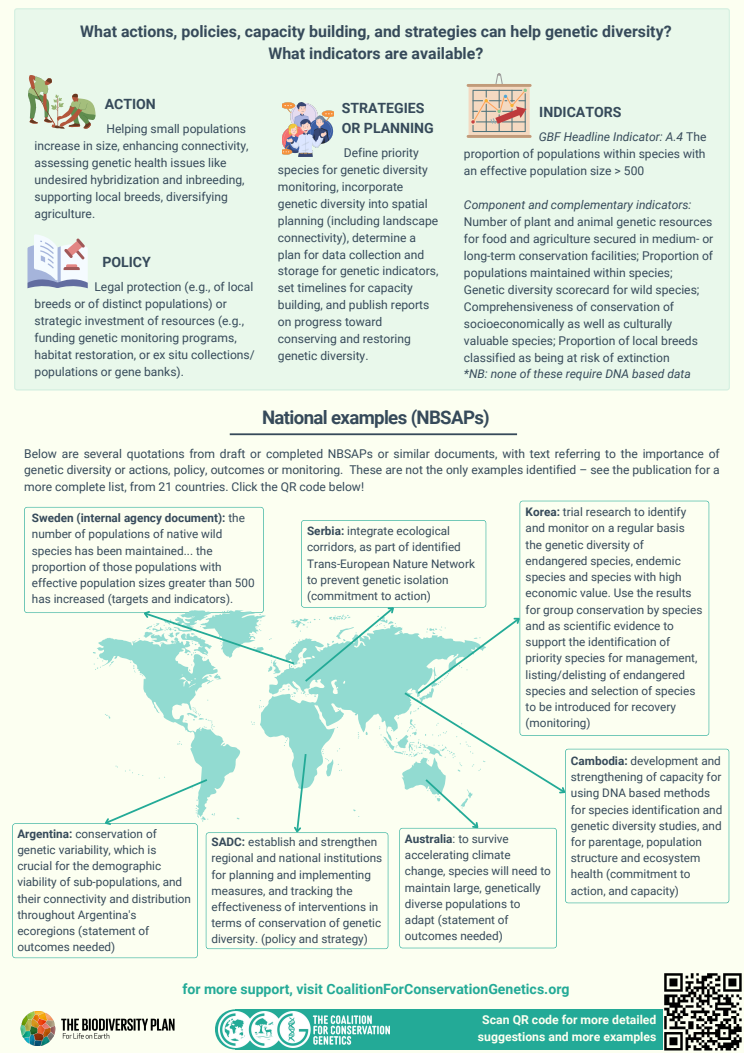
<style>
.page{position:relative;width:744px;height:1053px;background:#fff}
.page>*{position:absolute;margin:0;border:0;box-sizing:border-box;transform-origin:0 0}
.t1{font:700 18.64px "Roboto";letter-spacing:-.035em;color:#364a5a}
.t2{font:700 15.92px/22.2px "Roboto";color:#364a5a;text-align:center}
.t3{font:700 14.12px "Roboto";color:#23aa97}
.t4{font:700 14.12px/19.8px "Roboto";color:#364a5a}
.t5{font:700 12.24px/17px "Roboto";color:#fcfff1;text-align:center}
.t6{font:12.12px/17px "Roboto";color:#364a5a}
.t7{font:italic 12.12px "Roboto";color:#364a5a}
.t8{font:12.08px/16.6px "Roboto";color:#364a5a;text-align:justify}
.t9{font:11.76px/16.2px "Roboto";color:#364a5a}
.s1{font-style:italic}
.s2{font-weight:700}
</style>
<div class="page">
<div style="left:0;top:0;width:744px;height:1052px;background:#fcfff1"></div>
<div style="left:14px;top:8px;width:716px;height:382px;background:#e9f8eb"></div>
<svg style="left:520px;top:500px;width:189px;height:7px"></svg>
<hr style="left:230px;top:433px;width:287px;height:2px;background:#364a5a">
<svg style="left:12px;top:507px;width:717px;height:451px"></svg>
<svg style="left:27px;top:75px;width:69px;height:54px;background:#c5caaf"></svg>
<svg style="left:27px;top:234px;width:61px;height:54px"></svg>
<img style="left:283px;top:103px;width:51px;height:54px">
<svg style="left:467px;top:73px;width:65px;height:65px;background:#dac6b3"></svg>
<div style="left:235px;top:1009px;width:427px;height:40px;background:#23aa97"></div>
<img style="left:662px;top:973px;width:80px;height:78px">
<img style="left:20px;top:1011px;width:155px;height:35px">
<svg style="left:215px;top:1009px;width:40px;height:40px"></svg>
<img style="left:219px;top:1011px;width:170px;height:35px">
<p class="t2" style="left:80px;top:21px;width:593px">What actions, policies, capacity building, and strategies can help genetic diversity?<br>What indicators are available?</p>
<p class="t4" style="left:105px;top:94px;width:53px">ACTION</p>
<h1 class="t6" style="left:35px;top:121px;width:215px;text-indent:72px">Helping small populations increase in size, enhancing connectivity, assessing genetic health issues like undesired hybridization and inbreeding, supporting local breeds, diversifying agriculture.</h1>
<h3 class="t4" style="left:102px;top:252px;width:50px">POLICY</h3>
<p class="t6" style="left:35px;top:278px;width:222px;text-indent:60px">Legal protection (e.g., of local breeds or of distinct populations) or strategic investment of resources (e.g., funding genetic monitoring programs, habitat restoration, or ex situ collections/ populations or gene banks).</p>
<p class="t4" style="left:342px;top:98px;width:94px">STRATEGIES<br>OR PLANNING</p>
<p class="t4" style="left:539px;top:102px;width:84px">INDICATORS</p>
<p class="t6" style="left:278px;top:144px;width:162px;text-indent:66px">Define priority species for genetic diversity monitoring, incorporate genetic diversity into spatial planning (including landscape connectivity), determine a plan for data collection and storage for genetic indicators, set timelines for capacity building, and publish reports on progress toward conserving and restoring genetic diversity.</p>
<p class="t6" style="left:464px;top:128px;width:244px;text-align:justify;text-indent:75px"><span class="s1">GBF Headline Indicator: A.4</span> The proportion of populations within species with an effective population size &gt; 500</p>
<p class="t6" style="left:464px;top:196px;width:251px"><span class="s1">Component and complementary indicators:<br></span>Number of plant and animal genetic resources for food and agriculture secured in medium- or long-term conservation facilities; Proportion of populations maintained within species; Genetic diversity scorecard for wild species; Comprehensiveness of conservation of socioeconomically as well as culturally valuable species; Proportion of local breeds classified as being at risk of extinction</p>
<p class="t7" style="left:464px;top:367px;width:228px">*NB: none of these require DNA based data</p>
<p class="t1" style="left:262px;top:406px;width:229px">National examples (NBSAPs)</p>
<h3 class="t8" style="left:24px;top:445px;width:697px">Below are several quotations from draft or completed NBSAPs or similar documents, with text referring to the importance of genetic diversity or actions, policy, outcomes or monitoring. These are not the only examples identified – see the publication for a more complete list, from 21 countries. Click the QR code below!</h3>
<p class="t9" style="left:526px;top:504px;width:178px"><span class="s2">Korea:</span> trial research to identify and monitor on a regular basis the genetic diversity of endangered species, endemic species and species with high economic value. Use the results for group conservation by species and as scientific evidence to support the identification of priority species for management, listing/delisting of endangered species and selection of species to be introduced for recovery (monitoring)</p>
<p class="t9" style="left:571px;top:752px;width:153px"><span class="s2">Cambodia:</span> development and strengthening of capacity for using DNA based methods for species identification and genetic diversity studies, and for parentage, population structure and ecosystem health (commitment to action, and capacity)</p>
<p class="t9" style="left:32px;top:510px;width:224px"><span class="s2">Sweden (internal agency document):</span> the number of populations of native wild species has been maintained... the proportion of those populations with effective population sizes greater than 500 has increased (targets and indicators).</p>
<h2 class="t9" style="left:307px;top:523px;width:169px"><span class="s2">Serbia:</span> integrate ecological corridors, as part of identified<br>Trans-European Nature Network to prevent genetic isolation (commitment to action)</h2>
<p class="t9" style="left:17px;top:825px;width:175px"><span class="s2">Argentina:</span> conservation of genetic variability, which is crucial for the demographic viability of sub-populations, and their connectivity and distribution throughout Argentina's ecoregions (statement of outcomes needed)</p>
<p class="t9" style="left:405px;top:830px;width:148px"><span class="s2">Australia</span>: to survive accelerating climate change, species will need to maintain large, genetically diverse populations to adapt (statement of outcomes needed)</p>
<h3 class="t9" style="left:211px;top:834px;width:172px"><span class="s2">SADC:</span> establish and strengthen regional and national institutions for planning and implementing measures, and tracking the effectiveness of interventions in terms of conservation of genetic diversity. (policy and strategy)</h3>
<p class="t3" style="left:182px;top:981px;width:389px">for more support, visit CoalitionForConservationGenetics.org</p>
<p class="t5" style="left:478px;top:1011px;width:180px">Scan QR code for more detailed suggestions and more examples</p>
</div>
